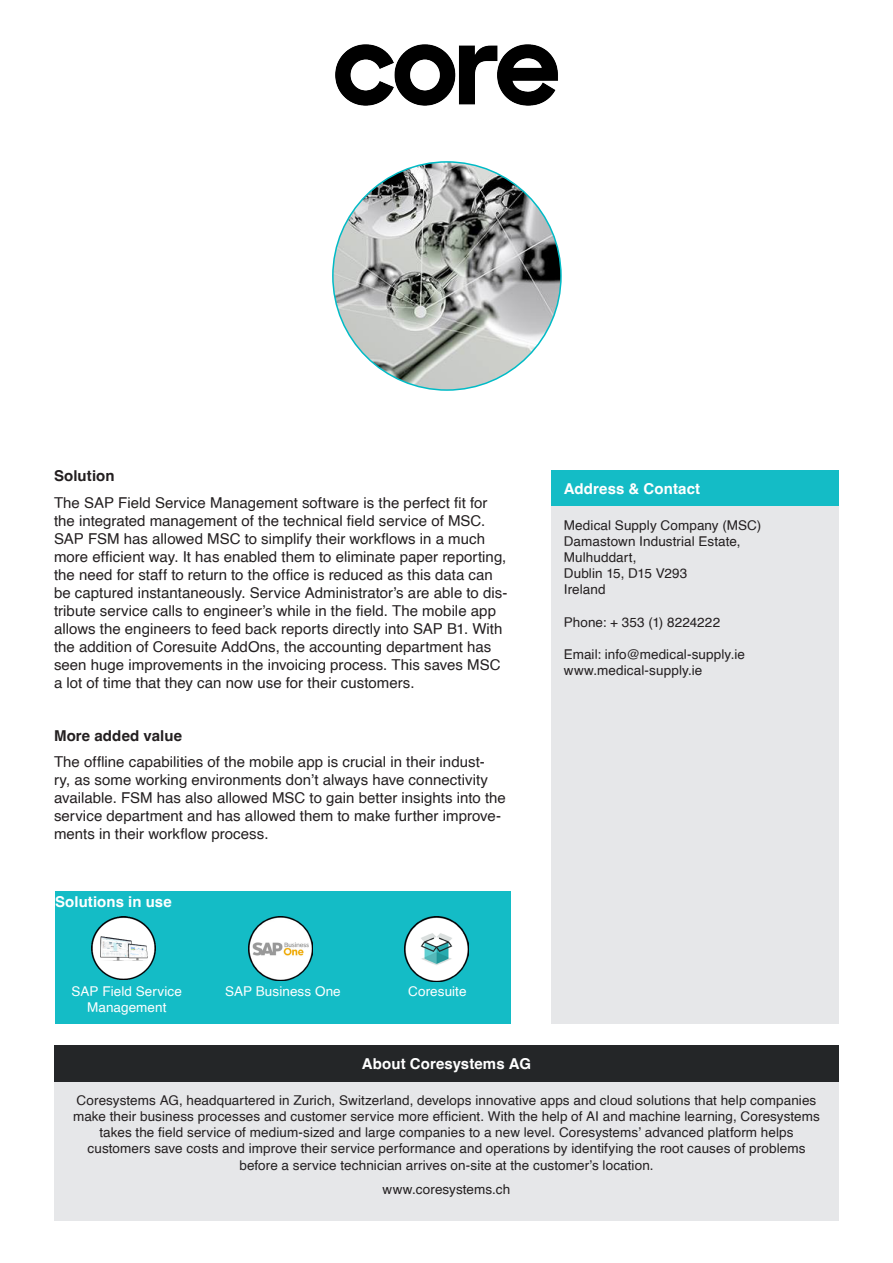
<style>
.page{position:relative;width:893px;height:1263px;background:#fff}
.page>*{position:absolute;margin:0;border:0;box-sizing:border-box;transform-origin:0 0}
.Body{font:15px/18px "Helvetica";color:#231f20}
.Box_Titel{font:700 15px "Helvetica";letter-spacing:.005em;color:#fff}
.Body-2{font:700 15px "Helvetica";letter-spacing:.01em;color:#231f20}
.Body-3{font:700 15px "Helvetica";letter-spacing:.005em;color:#fff}
.Body-4{font:13.5px/16.2px "Helvetica";letter-spacing:.005em;color:#231f20;text-align:center}
.Body-5{font:13.5px/16.2px "Helvetica";letter-spacing:.005em;color:#fff;text-align:center}
</style>
<div class="page">
<div style="left:54px;top:1045px;width:785px;height:37px;background:#242628"></div>
<div style="left:54px;top:1082px;width:785px;height:139px;background:#e6e7e9"></div>
<div style="left:55px;top:891px;width:455px;height:133px;background:#14bcc6"></div>
<img style="left:91px;top:916px;width:64px;height:64px">
<img style="left:249px;top:916px;width:63px;height:64px">
<img style="left:333px;top:162px;width:228px;height:228px;border-radius:114px">
<img style="left:404px;top:917px;width:65px;height:64px">
<div style="left:551px;top:470px;width:288px;height:37px;background:#14bcc6"></div>
<div style="left:551px;top:507px;width:288px;height:517px;background:#e6e7e9"></div>
<img style="left:335px;top:44px;width:223px;height:150px">
<p class="Body-2" style="left:54px;top:467px;width:62px">Solution</p>
<p class="Body" style="left:54px;top:494px;width:455px">The SAP Field Service Management software is the perfect fit for the integrated management of the technical field service of MSC.<br>SAP FSM has allowed MSC to simplify their workflows in a much more efficient way. It has enabled them to eliminate paper reporting, the need for staff to return to the office is reduced as this data can be captured instantaneously. Service Administrator’s are able to dis&shy;tribute service calls to engineer’s while in the field. The mobile app allows the engineers to feed back reports directly into SAP B1. With the addition of Coresuite AddOns, the accounting department has seen huge improvements in the invoicing process. This saves MSC a lot of time that they can now use for their customers.</p>
<p class="Body-2" style="left:54px;top:726px;width:130px">More added value</p>
<p class="Body" style="left:54px;top:753px;width:453px">The offline capabilities of the mobile app is crucial in their indust-<br>ry, as some working environments don’t always have connectivity available. FSM has also allowed MSC to gain better insights into the service department and has allowed them to make further improve&shy;ments in their workflow process.</p>
<p class="Body-3" style="left:55px;top:892px;width:118px">Solutions in use</p>
<p class="Body-5" style="left:72px;top:983px;width:112px">SAP Field Service<br>Management</p>
<p class="Body-5" style="left:225px;top:983px;width:117px">SAP Business One</p>
<p class="Body-5" style="left:408px;top:983px;width:60px">Coresuite</p>
<p class="Box_Titel" style="left:564px;top:479px;width:138px">Address &amp; Contact</p>
<p class="Body-4" style="left:564px;top:517px;width:199px">Medical Supply Company (MSC)</p>
<p class="Body-4" style="left:564px;top:533px;width:178px">Damastown Industrial Estate,</p>
<p class="Body-4" style="left:564px;top:549px;width:74px">Mulhuddart,</p>
<p class="Body-4" style="left:564px;top:566px;width:125px">Dublin 15, D15 V293</p>
<p class="Body-4" style="left:564px;top:582px;width:43px">Ireland</p>
<p class="Body-4" style="left:564px;top:614px;width:158px">Phone: + 353 (1) 8224222</p>
<p class="Body-4" style="left:564px;top:647px;width:183px">Email: info@medical-supply.ie</p>
<p class="Body-4" style="left:564px;top:663px;width:140px">www.medical-supply.ie</p>
<p class="Box_Titel" style="left:362px;top:1054px;width:171px">About Coresystems AG</p>
<p class="Body-4" style="left:73px;top:1092px;width:748px">Coresystems AG, headquartered in Zurich, Switzerland, develops innovative apps and cloud solutions that help companies make their business processes and customer service more efficient. With the help of AI and machine learning, Coresystems takes the field service of medium-sized and large companies to a new level. Coresystems’ advanced platform helps customers save costs and improve their service performance and operations by identifying the root causes of problems before a service technician arrives on-site at the customer’s location.</p>
<p class="Body-4" style="left:383px;top:1182px;width:129px">www.coresystems.ch</p>
</div>
